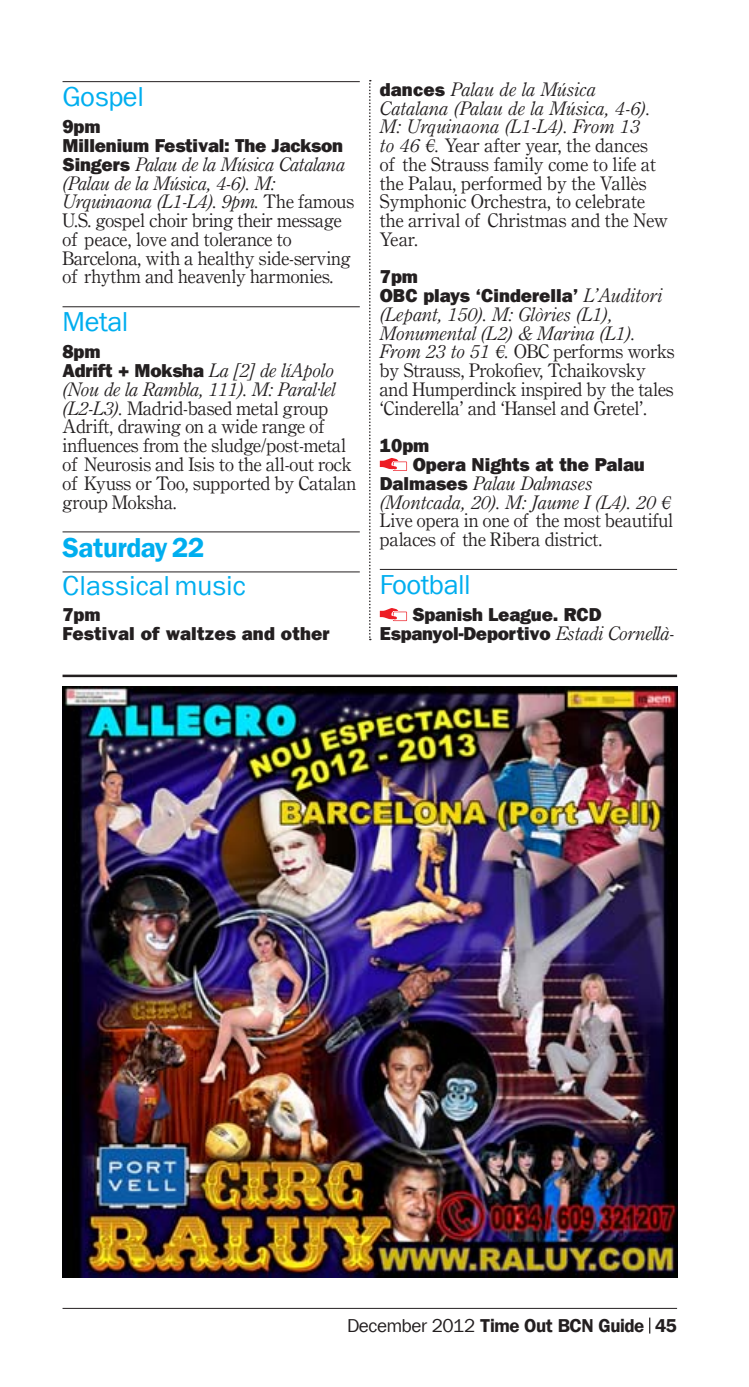
<style>
.page{position:relative;width:749px;height:1387px;background:#fff}
.page>*{position:absolute;margin:0;border:0;box-sizing:border-box;transform-origin:0 0}
.t1{font:27.5px "Franklin Gothic LT Com";letter-spacing:-.015em;color:#00aeef}
.t2{font:27.5px "Franklin Gothic LT Com Dm";letter-spacing:-.015em;color:#00aeef}
.t3{font:18.75px/18.8px "Century OSMT Pro";color:#231f20}
.t4{font:800 18.75px/18.8px "Franklin Gothic LT Com";letter-spacing:-.01em;color:#231f20}
.t5{font:italic 18.75px/18.8px "Century OSMT Pro";color:#231f20}
.t6{font:18.75px "Franklin Gothic LT Com Dm";letter-spacing:-.025em;color:#231f20}
.t7{font:800 18.75px/18.8px "Franklin Gothic LT Com";letter-spacing:.01em;color:#231f20}
.s1{font-family:"Franklin Gothic LT Com";font-weight:800}
.s2{font-style:italic}
.s3{font-family:"Century OSMT Pro";font-weight:400;font-style:italic}
.s4{font-family:"Franklin Gothic LT Com";font-weight:800;font-style:normal}
.s5{font-family:"Franklin Gothic LT Com"}
</style>
<div class="page">
<hr style="left:62px;top:1307px;width:615px;height:1px;background:#231f20">
<svg style="left:649px;top:1317px;width:1px;height:16px"></svg>
<svg style="left:369px;top:80px;width:2px;height:560px"></svg>
<hr style="left:62px;top:81px;width:298px;height:1px;background:#231f20">
<hr style="left:62px;top:306px;width:298px;height:1px;background:#231f20">
<hr style="left:62px;top:531px;width:298px;height:1px;background:#231f20">
<hr style="left:62px;top:571px;width:298px;height:1px;background:#231f20">
<hr style="left:380px;top:569px;width:297px;height:1px;background:#231f20">
<svg style="left:380px;top:458px;width:27px;height:13px"></svg>
<svg style="left:380px;top:608px;width:27px;height:13px"></svg>
<hr style="left:62px;top:674px;width:615px;height:3px;background:#231f20">
<img style="left:62px;top:686px;width:615px;height:591px">
<h1 class="t1" style="left:62px;top:80px;width:83px">Gospel</h1>
<p class="t4" style="left:62px;top:117px;width:282px">9pm<br>Millenium Festival: The Jackson</p>
<p class="t3" style="left:62px;top:156px;width:293px"><span class="s1">Singers</span> <span class="s2">Palau de la Música Catalana (Palau de la Música, 4-6). M:<br>Urquinaona (L1-L4). 9pm.</span> The famous U.S. gospel choir bring their message of peace, love and tolerance to Barcelona, with a healthy side-serving of rhythm and heavenly harmonies.</p>
<h1 class="t1" style="left:62px;top:305px;width:67px">Metal</h1>
<p class="t4" style="left:62px;top:342px;width:39px">8pm</p>
<p class="t3" style="left:62px;top:362px;width:295px"><span class="s1">Adrift + Moksha</span> <span class="s2">La [2] de líApolo (Nou de la Rambla, 111). M: Paral·lel (L2-L3).</span> Madrid-based metal group Adrift, drawing on a wide range of influences from the sludge/post-metal of Neurosis and Isis to the all-out rock of Kyuss or Too, supported by Catalan group Moksha.</p>
<h1 class="t2" style="left:62px;top:531px;width:143px">Saturday 22</h1>
<h1 class="t1" style="left:62px;top:569px;width:185px">Classical music</h1>
<p class="t7" style="left:62px;top:605px;width:269px">7pm<br>Festival of waltzes and other</p>
<p class="t3" style="left:380px;top:81px;width:289px"><span class="s1">dances</span> <span class="s2">Palau de la Música<br>Catalana (Palau de la Música, 4-6).<br>M: Urquinaona (L1-L4). From 13<br>to 46 €.</span> Year after year, the dances<br>of the Strauss family come to life at the Palau, performed by the Vallès<br>Symphonic Orchestra, to celebrate the arrival of Christmas and the New<br>Year.</p>
<p class="t4" style="left:380px;top:267px;width:284px">7pm<br>OBC plays ‘Cinderella’ <span class="s3">L’Auditori</span></p>
<p class="t3" style="left:380px;top:306px;width:296px"><span class="s2">(Lepant, 150). M: Glòries (L1), Monumental (L2) &amp; Marina (L1).<br>From 23 to 51 €.</span> OBC performs works by Strauss, Prokofiev, Tchaikovsky and Humperdinck inspired by the tales ‘Cinderella’ and ‘Hansel and Gretel’.</p>
<p class="t4" style="left:412px;top:436px;width:234px;text-indent:-33px">10pm<br>Opera Nights at the Palau</p>
<p class="t5" style="left:380px;top:475px;width:292px"><span class="s4">Dalmases</span> Palau Dalmases (Montcada, 20). M: Jaume I (L4). 20 €</p>
<p class="t3" style="left:380px;top:512px;width:295px">Live opera in one of the most beautiful palaces of the Ribera district.</p>
<h1 class="t1" style="left:380px;top:568px;width:92px">Football</h1>
<p class="t4" style="left:380px;top:605px;width:296px;text-indent:32px">Spanish League. RCD<br>Espanyol-Deportivo <span class="s3">Estadi Cornellà-</span></p>
<p class="t6" style="left:347px;top:1314px;width:331px"><span class="s5">December 2012</span> Time Out BCN Guide 45</p>
</div>
